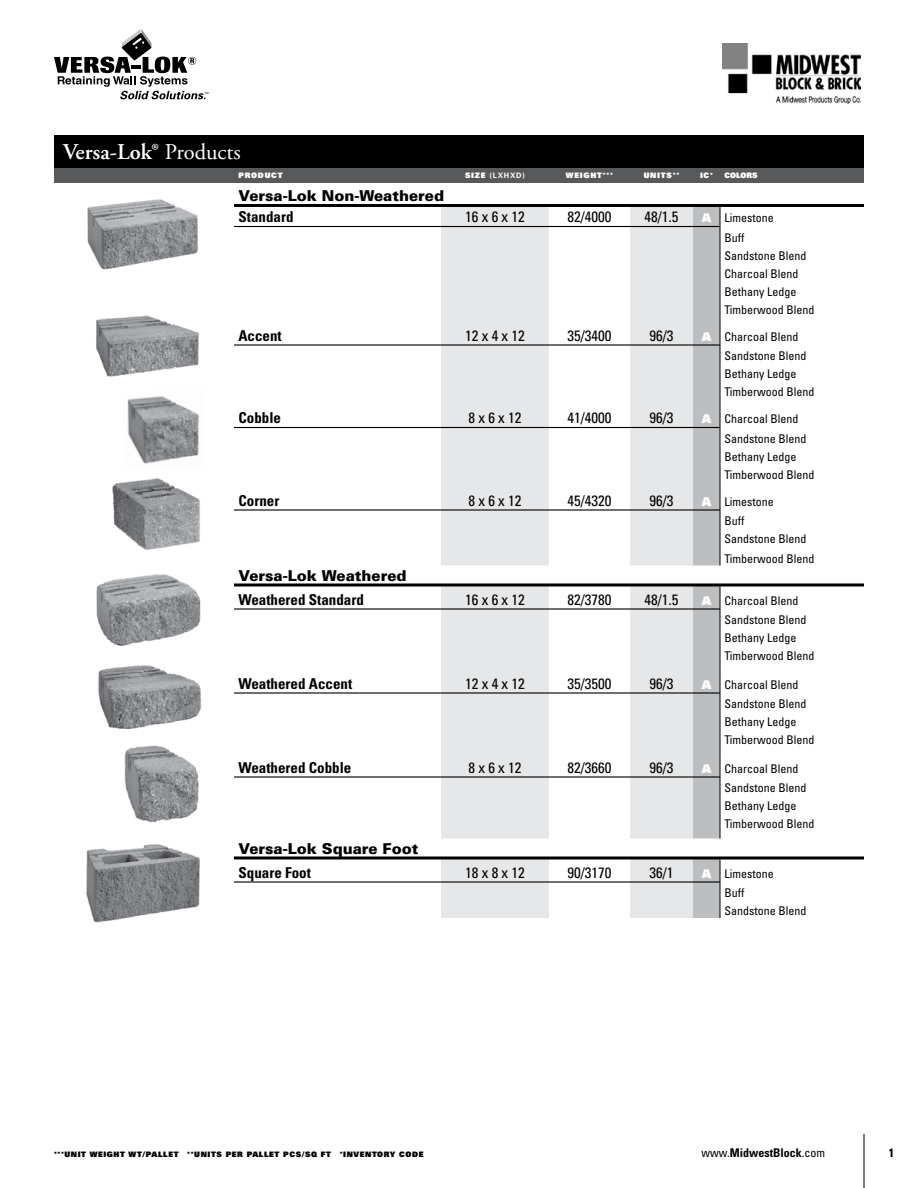
<style>
.page{position:relative;width:918px;height:1188px;background:#fff}
.page>*{position:absolute;margin:0;border:0;box-sizing:border-box;transform-origin:0 0}
.t1{font:600 22.5px "Adobe Garamond Pro";color:#fff}
.t2{font:condensed 15px "Univers";color:#000}
.t3{font:700 condensed 15px "Univers";color:#000}
.t4{font:900 15px "Univers";color:#000}
.t5{font:condensed 12px/19.5px "Univers";color:#000}
.t6{font:700 condensed 12px "Univers";color:#000}
.t7{font:900 7.5px "Univers";letter-spacing:.08em;color:#000}
.t8{font:900 7.5px "Univers";letter-spacing:.1em;color:#fff}
.t9{font:700 7.5px "Univers";letter-spacing:.1em;color:#fff}
.s1{font-weight:400}
.s2{font-weight:900}
.s3{font-weight:900;font-stretch:normal;color:#fff}
</style>
<div class="page">
<hr style="left:864px;top:1134px;width:1px;height:54px;background:#000">
<img style="left:723px;top:44px;width:137px;height:59px">
<div style="left:54px;top:135px;width:810px;height:33px;background:#000"></div>
<div style="left:54px;top:168px;width:810px;height:15px;background:#58595b"></div>
<svg style="left:441px;top:207px;width:252px;height:711px;fill:#e6e7e8"></svg>
<hr style="left:234px;top:226px;width:207px;height:1px;background:#000">
<hr style="left:441px;top:226px;width:108px;height:1px;background:#000">
<hr style="left:549px;top:226px;width:81px;height:1px;background:#000">
<hr style="left:630px;top:226px;width:63px;height:1px;background:#000">
<hr style="left:234px;top:344px;width:207px;height:2px;background:#000">
<hr style="left:441px;top:344px;width:108px;height:2px;background:#000">
<hr style="left:549px;top:344px;width:81px;height:2px;background:#000">
<hr style="left:630px;top:344px;width:63px;height:2px;background:#000">
<hr style="left:234px;top:427px;width:207px;height:1px;background:#000">
<hr style="left:441px;top:427px;width:108px;height:1px;background:#000">
<hr style="left:549px;top:427px;width:81px;height:1px;background:#000">
<hr style="left:630px;top:427px;width:63px;height:1px;background:#000">
<hr style="left:234px;top:509px;width:207px;height:2px;background:#000">
<hr style="left:441px;top:509px;width:108px;height:2px;background:#000">
<hr style="left:549px;top:509px;width:81px;height:2px;background:#000">
<hr style="left:630px;top:509px;width:63px;height:2px;background:#000">
<hr style="left:234px;top:608px;width:207px;height:2px;background:#000">
<hr style="left:441px;top:608px;width:108px;height:2px;background:#000">
<hr style="left:549px;top:608px;width:81px;height:2px;background:#000">
<hr style="left:630px;top:608px;width:63px;height:2px;background:#000">
<hr style="left:234px;top:692px;width:207px;height:2px;background:#000">
<hr style="left:441px;top:692px;width:108px;height:2px;background:#000">
<hr style="left:549px;top:692px;width:81px;height:2px;background:#000">
<hr style="left:630px;top:692px;width:63px;height:2px;background:#000">
<hr style="left:234px;top:776px;width:207px;height:2px;background:#000">
<hr style="left:441px;top:776px;width:108px;height:2px;background:#000">
<hr style="left:549px;top:776px;width:81px;height:2px;background:#000">
<hr style="left:630px;top:776px;width:63px;height:2px;background:#000">
<hr style="left:234px;top:881px;width:207px;height:2px;background:#000">
<hr style="left:441px;top:881px;width:108px;height:2px;background:#000">
<hr style="left:549px;top:881px;width:81px;height:2px;background:#000">
<hr style="left:630px;top:881px;width:63px;height:2px;background:#000">
<svg style="left:693px;top:207px;width:28px;height:711px;background:#bcbec0"></svg>
<hr style="left:234px;top:204px;width:207px;height:3px;background:#000">
<hr style="left:441px;top:204px;width:108px;height:3px;background:#000">
<hr style="left:549px;top:204px;width:81px;height:3px;background:#000">
<hr style="left:630px;top:204px;width:63px;height:3px;background:#000">
<hr style="left:693px;top:204px;width:27px;height:3px;background:#000">
<hr style="left:720px;top:204px;width:144px;height:3px;background:#000">
<hr style="left:234px;top:584px;width:207px;height:3px;background:#000">
<hr style="left:441px;top:584px;width:108px;height:3px;background:#000">
<hr style="left:549px;top:584px;width:81px;height:3px;background:#000">
<hr style="left:630px;top:584px;width:63px;height:3px;background:#000">
<hr style="left:693px;top:584px;width:27px;height:3px;background:#000">
<hr style="left:720px;top:584px;width:144px;height:3px;background:#000">
<hr style="left:234px;top:857px;width:207px;height:3px;background:#000">
<hr style="left:441px;top:857px;width:108px;height:3px;background:#000">
<hr style="left:549px;top:857px;width:81px;height:3px;background:#000">
<hr style="left:630px;top:857px;width:63px;height:3px;background:#000">
<hr style="left:693px;top:857px;width:27px;height:3px;background:#000">
<hr style="left:720px;top:857px;width:144px;height:3px;background:#000">
<img style="left:98px;top:665px;width:104px;height:65px">
<img style="left:96px;top:574px;width:105px;height:73px">
<img style="left:86px;top:844px;width:114px;height:79px">
<img style="left:87px;top:199px;width:111px;height:71px">
<img style="left:96px;top:315px;width:103px;height:62px">
<img style="left:127px;top:396px;width:72px;height:68px">
<img style="left:112px;top:478px;width:88px;height:72px">
<img style="left:124px;top:745px;width:75px;height:78px">
<svg style="left:54px;top:29px;width:154px;height:70px"></svg>
<h1 class="t1" style="left:63px;top:139px;width:179px">Versa-Lok® <span class="s1">Products</span></h1>
<p class="t8" style="left:238px;top:170px;width:46px">PRODUCT</p>
<p class="t9" style="left:465px;top:170px;width:61px"><span class="s2">SIZE</span> (LxHxD)</p>
<p class="t8" style="left:566px;top:170px;width:49px">WEIGHT***</p>
<p class="t8" style="left:644px;top:170px;width:37px">UNITS**</p>
<p class="t8" style="left:700px;top:170px;width:15px">IC *</p>
<p class="t8" style="left:725px;top:170px;width:34px">COLORS</p>
<p class="t4" style="left:238px;top:186px;width:207px">Versa-Lok Non-Weathered</p>
<p class="t3" style="left:238px;top:207px;width:57px">Standard</p>
<p class="t2" style="left:465px;top:207px;width:61px">16 x 6 x 12</p>
<p class="t2" style="left:567px;top:207px;width:46px">82/4000</p>
<p class="t2" style="left:644px;top:207px;width:36px">48/1.5</p>
<p class="t5" style="left:702px;top:208px;width:74px;text-align:center"><span class="s3">A</span> Limestone<br>Buff</p>
<p class="t5" style="left:724px;top:246px;width:91px;line-height:18px">Sandstone Blend<br>Charcoal Blend<br>Bethany Ledge<br>Timberwood Blend</p>
<p class="t3" style="left:238px;top:326px;width:45px">Accent</p>
<p class="t2" style="left:465px;top:326px;width:61px">12 x 4 x 12</p>
<p class="t2" style="left:567px;top:326px;width:46px">35/3400</p>
<p class="t2" style="left:649px;top:326px;width:26px">96/3</p>
<p class="t5" style="left:724px;top:326px;width:83px;text-indent:-23px"><span class="s3">A</span> Charcoal Blend<br>Sandstone Blend</p>
<p class="t5" style="left:724px;top:364px;width:91px;line-height:18px">Bethany Ledge<br>Timberwood Blend</p>
<p class="t3" style="left:238px;top:408px;width:44px">Cobble</p>
<p class="t2" style="left:468px;top:408px;width:55px">8 x 6 x 12</p>
<p class="t2" style="left:567px;top:408px;width:46px">41/4000</p>
<p class="t2" style="left:649px;top:408px;width:26px">96/3</p>
<p class="t5" style="left:724px;top:409px;width:83px;text-indent:-23px"><span class="s3">A</span> Charcoal Blend<br>Sandstone Blend</p>
<p class="t5" style="left:724px;top:447px;width:91px;line-height:18px">Bethany Ledge<br>Timberwood Blend</p>
<p class="t3" style="left:238px;top:491px;width:42px">Corner</p>
<p class="t2" style="left:468px;top:491px;width:55px">8 x 6 x 12</p>
<p class="t2" style="left:567px;top:491px;width:46px">45/4320</p>
<p class="t2" style="left:649px;top:491px;width:26px">96/3</p>
<p class="t5" style="left:702px;top:491px;width:74px;text-align:center"><span class="s3">A</span> Limestone<br>Buff</p>
<p class="t5" style="left:724px;top:529px;width:91px">Sandstone Blend<br>Timberwood Blend</p>
<p class="t4" style="left:238px;top:566px;width:170px">Versa-Lok Weathered</p>
<p class="t3" style="left:238px;top:590px;width:127px">Weathered Standard</p>
<p class="t2" style="left:465px;top:590px;width:61px">16 x 6 x 12</p>
<p class="t2" style="left:567px;top:590px;width:46px">82/3780</p>
<p class="t2" style="left:644px;top:590px;width:36px">48/1.5</p>
<p class="t5" style="left:724px;top:590px;width:83px;text-indent:-23px"><span class="s3">A</span> Charcoal Blend<br>Sandstone Blend</p>
<p class="t5" style="left:724px;top:628px;width:91px;line-height:18px">Bethany Ledge<br>Timberwood Blend</p>
<p class="t3" style="left:238px;top:674px;width:115px">Weathered Accent</p>
<p class="t2" style="left:465px;top:674px;width:61px">12 x 4 x 12</p>
<p class="t2" style="left:567px;top:674px;width:46px">35/3500</p>
<p class="t2" style="left:649px;top:674px;width:26px">96/3</p>
<p class="t5" style="left:724px;top:674px;width:83px;text-indent:-23px"><span class="s3">A</span> Charcoal Blend<br>Sandstone Blend</p>
<p class="t5" style="left:724px;top:712px;width:91px;line-height:18px">Bethany Ledge<br>Timberwood Blend</p>
<p class="t3" style="left:238px;top:758px;width:114px">Weathered Cobble</p>
<p class="t2" style="left:468px;top:758px;width:55px">8 x 6 x 12</p>
<p class="t2" style="left:567px;top:758px;width:46px">82/3660</p>
<p class="t2" style="left:649px;top:758px;width:26px">96/3</p>
<p class="t5" style="left:724px;top:758px;width:83px;text-indent:-23px"><span class="s3">A</span> Charcoal Blend<br>Sandstone Blend</p>
<p class="t5" style="left:724px;top:796px;width:91px;line-height:18px">Bethany Ledge<br>Timberwood Blend</p>
<p class="t4" style="left:238px;top:839px;width:181px">Versa-Lok Square Foot</p>
<p class="t3" style="left:238px;top:863px;width:74px">Square Foot</p>
<p class="t2" style="left:465px;top:863px;width:61px">18 x 8 x 12</p>
<p class="t2" style="left:567px;top:863px;width:46px">90/3170</p>
<p class="t2" style="left:649px;top:863px;width:26px">36/1</p>
<p class="t5" style="left:702px;top:863px;width:74px;text-align:center"><span class="s3">A</span> Limestone<br>Buff</p>
<p class="t5" style="left:724px;top:901px;width:83px">Sandstone Blend</p>
<p class="t7" style="left:54px;top:1149px;width:371px">***UNIT WEIGHT WT/PALLET **UNITS PER PALLET PCS/SQ FT *INVENTORY CODE</p>
<p class="t6" style="left:701px;top:1145px;width:125px"><span class="s1">www.</span>MidwestBlock<span class="s1">.com</span></p>
<p class="t6" style="left:889px;top:1145px;width:7px">1</p>
</div>
